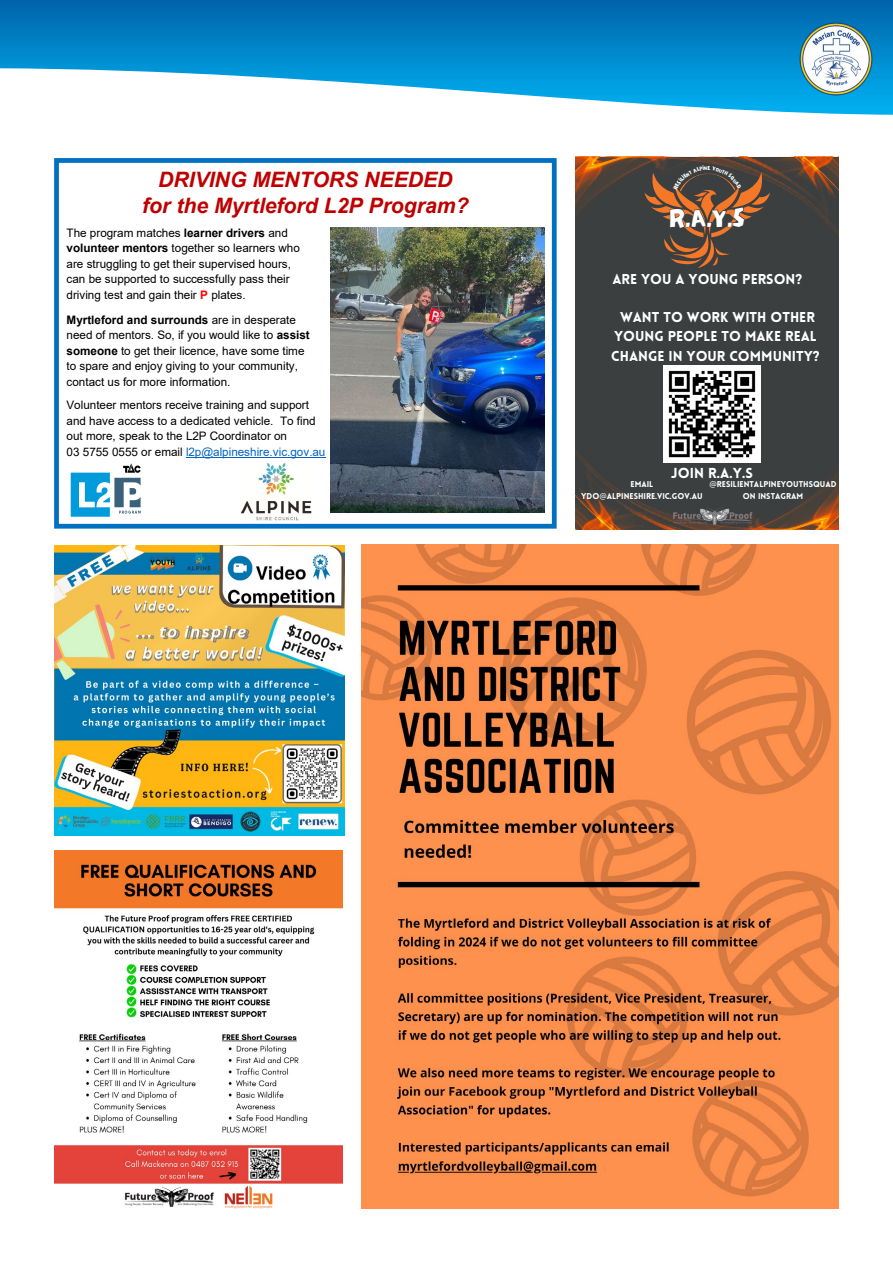
<style>
.page{position:relative;width:893px;height:1263px;background:#fff}
.page>*{position:absolute;margin:0;border:0;box-sizing:border-box;transform-origin:0 0}
.t1{font:27.6px "NF PAGKAKI Regular";color:#fff}
.t2{font:italic 700 21.3px/26.2px "Arial";color:#c00000;text-align:center}
.t3{font:900 14.1px "Lovelo";color:#fff}
.t4{font:900 13.95px/19.5px "Lovelo";color:#fff;text-align:center}
.t5{font:11.7px/15.5px "Arial";color:#000}
.t6{font:900 8.25px/11.2px "Lovelo";color:#fff;text-align:center}
.s1{font-weight:700}
.s2{font-weight:700;color:#f00}
.s3{color:#0563c1}
.s4{font-family:"Noto Sans";font-weight:400}
</style>
<div class="page">
<svg style="left:0;top:0;width:893px;height:115px"></svg>
<img style="left:798px;top:20px;width:76px;height:77px">
<img style="left:576px;top:157px;width:263px;height:372px">
<img style="left:664px;top:366px;width:96px;height:96px">
<img style="left:673px;top:506px;width:80px;height:19px">
<div style="left:54px;top:158px;width:503px;height:371px;border:5px solid #0070c0"></div>
<hr style="left:186px;top:457px;width:139px;height:1px;background:#0563c1">
<img style="left:240px;top:463px;width:72px;height:57px">
<img style="left:331px;top:228px;width:213px;height:284px">
<svg style="left:71px;top:463px;width:70px;height:54px"></svg>
<img style="left:54px;top:851px;width:289px;height:358px">
<img style="left:54px;top:545px;width:290px;height:290px">
<img style="left:361px;top:544px;width:478px;height:665px">
<svg style="left:644px;top:166px;width:126px;height:102px;background:#634b39"></svg>
<h2 class="t2" style="left:142px;top:167px;width:328px">DRIVING MENTORS NEEDED for the Myrtleford L2P Program?</h2>
<p class="t5" style="left:67px;top:225px;width:235px">The program matches <span class="s1">learner drivers</span> and <span class="s1">volunteer mentors</span> together so learners who are struggling to get their supervised hours, can be supported to successfully pass their driving test and gain their <span class="s2">P</span> plates.</p>
<p class="t5" style="left:67px;top:312px;width:245px"><span class="s1">Myrtleford and surrounds</span> are in desperate need of mentors. So, if you would like to <span class="s1">assist someone</span> to get their licence, have some time to spare and enjoy giving to your community, contact us for more information.</p>
<p class="t5" style="left:67px;top:397px;width:260px">Volunteer mentors receive training and support and have access to a dedicated vehicle. To find out more, speak to the L2P Coordinator on<br>03 5755 0555 or email <span class="s3">l2p@alpineshire.vic.gov.au</span></p>
<h1 class="t1" style="left:669px;top:201px;width:77px">R.A.Y.S</h1>
<p class="t4" style="left:612px;top:269px;width:191px">ARE YOU A YOUNG PERSON?</p>
<p class="t4" style="left:611px;top:307px;width:210px">WANT TO WORK WITH OTHER<br>YOUNG PEOPLE TO MAKE REAL<br>CHANGE IN YOUR COMMUNITY?</p>
<p class="t3" style="left:671px;top:465px;width:83px">JOIN R.A.Y.S</p>
<p class="t6" style="left:709px;top:479px;width:129px"><span class="s4">@</span>RESILIENTALPINEYOUTHSQUAD<br>ON INSTAGRAM</p>
<p class="t6" style="left:581px;top:479px;width:123px">EMAIL<br>YDO<span class="s4">@</span>ALPINESHIRE.VIC.GOV.AU</p>
</div>
